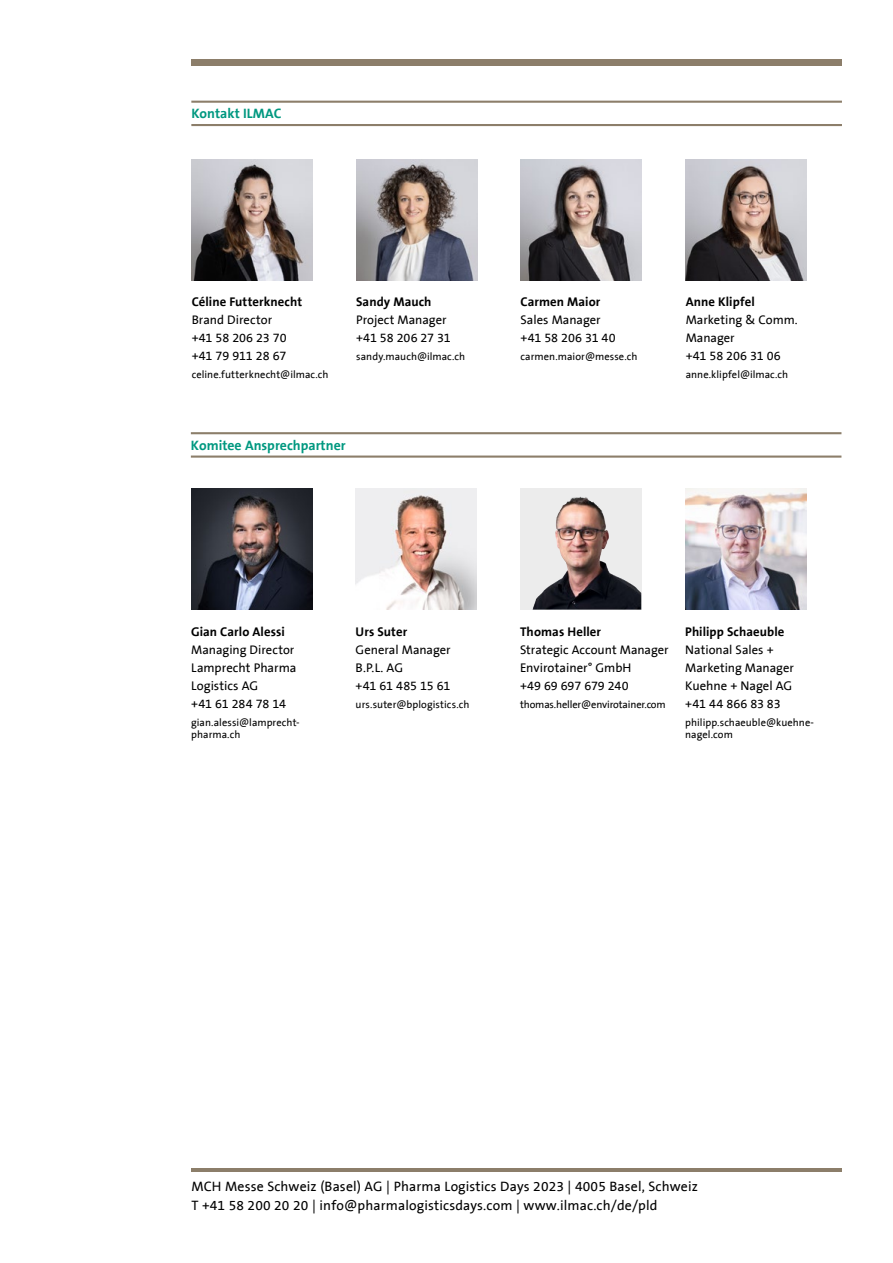
<style>
.page{position:relative;width:893px;height:1263px;background:#fff}
.page>*{position:absolute;margin:0;border:0;box-sizing:border-box;transform-origin:0 0}
.t1{font:13.8px/19.5px "MCH The Sans";letter-spacing:.01em;color:#000}
.t2{font:700 13.8px "MCH The Sans";color:#009880}
.t3{font:700 12.75px "MCH The Sans";letter-spacing:.005em;color:#000}
.t4{font:12.75px/18px "MCH The Sans";color:#000}
.t5{font:12.6px/18px "MCH The Sans";letter-spacing:-.005em;color:#000}
.t6{font:10.5px/12.6px "MCH The Sans";letter-spacing:.005em;color:#000}
.t7{font:10.5px "MCH The Sans";letter-spacing:-.015em;color:#000}
</style>
<div class="page">
<div style="left:191px;top:60px;width:651px;height:6px;background:#8c7e6a"></div>
<hr style="left:191px;top:1168px;width:651px;height:3px;background:#8c7e6a">
<hr style="left:191px;top:101px;width:651px;height:2px;background:#8c7e6a">
<hr style="left:191px;top:124px;width:651px;height:2px;background:#8c7e6a">
<img style="left:192px;top:159px;width:121px;height:121px">
<img style="left:356px;top:159px;width:121px;height:121px">
<img style="left:521px;top:159px;width:120px;height:121px">
<img style="left:686px;top:159px;width:121px;height:121px">
<hr style="left:191px;top:432px;width:650px;height:2px;background:#8c7e6a">
<hr style="left:191px;top:455px;width:650px;height:3px;background:#8c7e6a">
<img style="left:191px;top:488px;width:121px;height:122px">
<img style="left:685px;top:488px;width:121px;height:122px">
<svg style="left:520px;top:488px;width:121px;height:122px;background:#aba5a5"></svg>
<img style="left:555px;top:496px;width:25px;height:70px">
<img style="left:356px;top:488px;width:121px;height:121px">
<p class="t2" style="left:191px;top:106px;width:92px">Kontakt ILMAC</p>
<p class="t3" style="left:192px;top:295px;width:112px">Céline Futterknecht</p>
<p class="t5" style="left:192px;top:311px;width:96px">Brand Director +41 58 206 23 70 +41 79 911 28 67</p>
<p class="t6" style="left:192px;top:369px;width:138px">celine.futterknecht@ilmac.ch</p>
<p class="t3" style="left:356px;top:295px;width:77px">Sandy Mauch</p>
<p class="t5" style="left:356px;top:311px;width:96px">Project Manager +41 58 206 27 31</p>
<p class="t6" style="left:356px;top:351px;width:111px">sandy.mauch@ilmac.ch</p>
<p class="t2" style="left:191px;top:438px;width:156px">Komitee Ansprechpartner</p>
<p class="t3" style="left:521px;top:295px;width:81px">Carmen Maior</p>
<p class="t5" style="left:521px;top:311px;width:97px">Sales Manager +41 58 206 31 40</p>
<p class="t6" style="left:521px;top:351px;width:119px">carmen.maior@messe.ch</p>
<p class="t3" style="left:686px;top:295px;width:71px">Anne Klipfel</p>
<p class="t5" style="left:686px;top:311px;width:113px">Marketing &amp; Comm.<br>Manager<br>+41 58 206 31 06</p>
<p class="t6" style="left:686px;top:369px;width:104px">anne.klipfel@ilmac.ch</p>
<p class="t3" style="left:191px;top:624px;width:95px">Gian Carlo Alessi</p>
<p class="t5" style="left:191px;top:641px;width:105px">Managing Director</p>
<p class="t4" style="left:191px;top:659px;width:107px">Lamprecht Pharma<br>Logistics AG</p>
<p class="t5" style="left:191px;top:695px;width:96px">+41 61 284 78 14</p>
<p class="t6" style="left:191px;top:716px;width:110px">gian.alessi@lamprecht&shy;pharma.ch</p>
<p class="t3" style="left:356px;top:624px;width:53px">Urs Suter</p>
<p class="t5" style="left:356px;top:641px;width:97px">General Manager</p>
<p class="t4" style="left:356px;top:659px;width:49px">B.P.L. AG</p>
<p class="t5" style="left:356px;top:677px;width:96px">+41 61 485 15 61</p>
<p class="t6" style="left:356px;top:698px;width:115px">urs.suter@bplogistics.ch</p>
<p class="t3" style="left:520px;top:624px;width:83px">Thomas Heller</p>
<p class="t5" style="left:520px;top:641px;width:150px">Strategic Account Manager</p>
<p class="t4" style="left:520px;top:659px;width:113px">Envirotainer° GmbH</p>
<p class="t5" style="left:520px;top:677px;width:110px">+49 69 697 679 240</p>
<p class="t7" style="left:520px;top:699px;width:147px">thomas.heller@envirotainer.com</p>
<p class="t3" style="left:685px;top:624px;width:101px">Philipp Schaeuble</p>
<p class="t5" style="left:685px;top:641px;width:110px">National Sales +<br>Marketing Manager</p>
<p class="t4" style="left:685px;top:677px;width:109px">Kuehne + Nagel AG</p>
<p class="t5" style="left:685px;top:695px;width:97px">+41 44 866 83 83</p>
<p class="t6" style="left:685px;top:716px;width:130px">philipp.schaeuble@kuehne&shy;nagel.com</p>
<p class="t1" style="left:191px;top:1177px;width:508px">MCH Messe Schweiz (Basel) AG | Pharma Logistics Days 2023 | 4005 Basel, Schweiz<br>T +41 58 200 20 20 | info@pharmalogisticsdays.com | www.ilmac.ch/de/pld</p>
</div>
